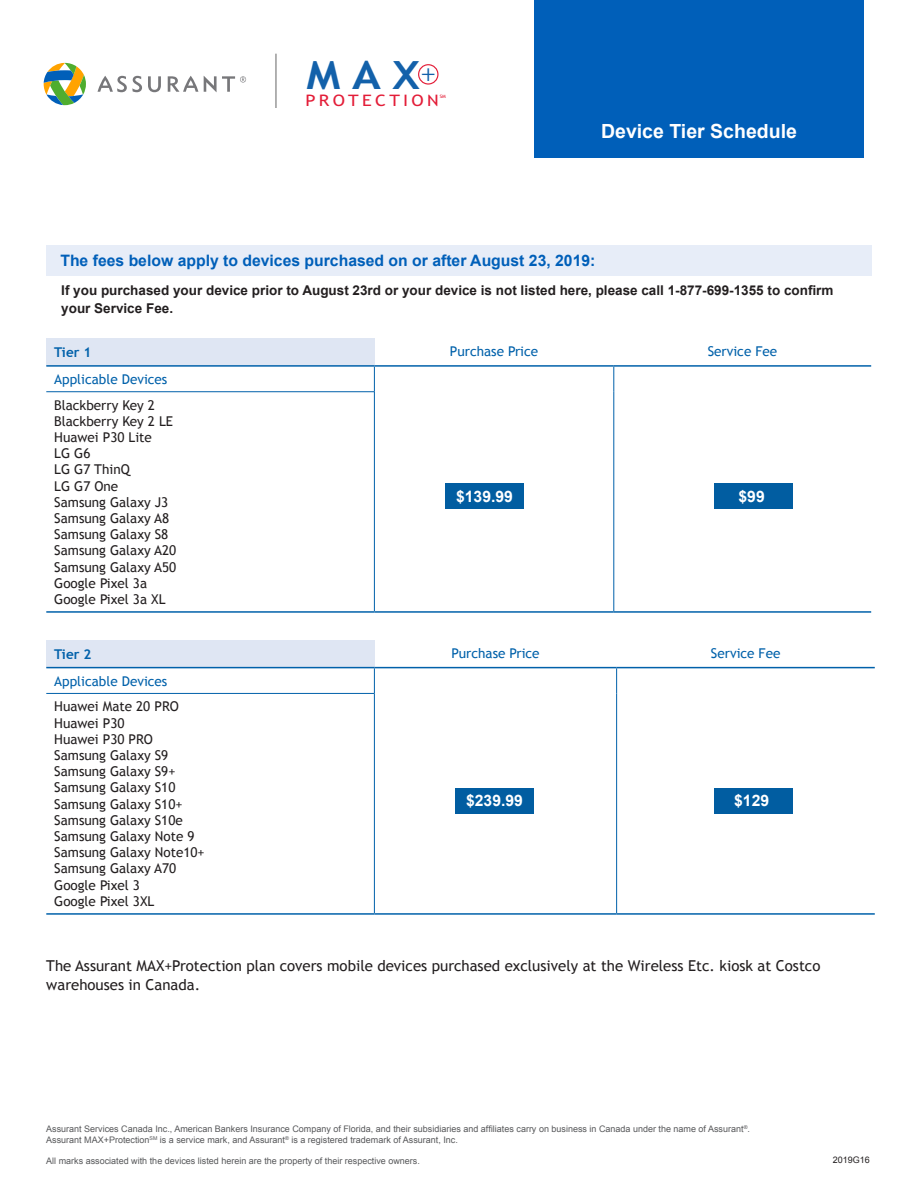
<style>
.page{position:relative;width:918px;height:1188px;background:#fff}
.page>*{position:absolute;margin:0;border:0;box-sizing:border-box;transform-origin:0 0}
.t1{font:700 39px "Trebuchet MS";color:#1361aa;scale:1.16 1}
.t2{font:25.95px "Minion Pro";color:#1361aa}
.t3{font:700 19.5px "Arial";color:#fff}
.t4{font:15.9px "Trebuchet MS";letter-spacing:.18em;color:#e31d38;scale:1.15 1}
.t5{font:700 15.75px "Arial";color:#005fb9}
.t6{font:700 15.75px "Arial";color:#fff}
.copy_block_2{font:15px/19.5px "Trebuchet MS";color:#231f20}
.t7{font:13.5px/16.2px "Trebuchet MS";color:#231f20}
.t8{font:700 13.5px/18.9px "Arial";color:#231f20}
.t9{font:13.5px "Trebuchet MS";color:#0161aa}
.t10{font:700 13.5px "Trebuchet MS";color:#0161aa}
.t11{font:9px "Arial";color:#57585a}
.t12{font:9px "Arial";color:#231f20}
.t13{font:4.65px "Trebuchet MS";color:#e31d36;scale:1.15 1}
</style>
<div class="page">
<div style="left:418px;top:64px;width:21px;height:21px;border:1px solid #e31d38;border-radius:50%"></div>
<hr style="left:276px;top:54px;width:1px;height:54px;background:#666">
<svg style="left:148px;top:76px;width:13px;height:16px"></svg>
<svg style="left:98px;top:76px;width:44px;height:16px"></svg>
<svg style="left:168px;top:76px;width:30px;height:16px"></svg>
<svg style="left:44px;top:63px;width:42px;height:42px"></svg>
<svg style="left:204px;top:76px;width:42px;height:16px"></svg>
<div style="left:534px;top:0;width:330px;height:158px;background:#005fb9"></div>
<div style="left:46px;top:245px;width:826px;height:31px;background:#e7edf8"></div>
<div style="left:46px;top:338px;width:328px;height:28px;background:#dfe6f3"></div>
<hr style="left:46px;top:365px;width:328px;height:2px;background:#0161aa">
<hr style="left:374px;top:365px;width:240px;height:2px;background:#0161aa">
<hr style="left:614px;top:365px;width:257px;height:2px;background:#0161aa">
<svg style="left:374px;top:367px;width:1px;height:25px"></svg>
<svg style="left:614px;top:367px;width:1px;height:25px"></svg>
<hr style="left:374px;top:392px;width:1px;height:219px;background:#0161aa">
<hr style="left:614px;top:392px;width:1px;height:219px;background:#0161aa">
<hr style="left:46px;top:391px;width:328px;height:1px;background:#0161aa">
<hr style="left:46px;top:611px;width:328px;height:2px;background:#0161aa">
<hr style="left:374px;top:611px;width:240px;height:2px;background:#0161aa">
<hr style="left:614px;top:611px;width:257px;height:2px;background:#0161aa">
<div style="left:46px;top:640px;width:328px;height:28px;background:#dfe6f3"></div>
<hr style="left:46px;top:667px;width:328px;height:1px;background:#0161aa">
<hr style="left:374px;top:667px;width:243px;height:1px;background:#0161aa">
<hr style="left:617px;top:667px;width:258px;height:1px;background:#0161aa">
<svg style="left:374px;top:668px;width:1px;height:25px"></svg>
<svg style="left:616px;top:668px;width:1px;height:25px"></svg>
<hr style="left:374px;top:693px;width:1px;height:220px;background:#0161aa">
<hr style="left:616px;top:693px;width:1px;height:220px;background:#0161aa">
<hr style="left:46px;top:693px;width:328px;height:1px;background:#0161aa">
<hr style="left:46px;top:913px;width:328px;height:2px;background:#0161aa">
<hr style="left:374px;top:913px;width:243px;height:2px;background:#0161aa">
<hr style="left:617px;top:913px;width:258px;height:2px;background:#0161aa">
<div style="left:715px;top:484px;width:78px;height:25px;background:#015da1"></div>
<div style="left:715px;top:788px;width:78px;height:25px;background:#015da1"></div>
<div style="left:446px;top:484px;width:78px;height:25px;background:#015da1"></div>
<div style="left:456px;top:788px;width:78px;height:25px;background:#015da1"></div>
<h1 class="t1" style="left:307px;top:50px;width:99px">MAX</h1>
<p class="t4" style="left:305px;top:91px;width:117px">PROTECTION</p>
<h2 class="t2" style="left:421px;top:55px;width:17px">+</h2>
<p class="t13" style="left:440px;top:94px;width:7px">SM</p>
<p class="t3" style="left:601px;top:119px;width:197px">Device Tier Schedule</p>
<p class="t5" style="left:60px;top:250px;width:537px">The fees below apply to devices purchased on or after August 23, 2019:</p>
<p class="t8" style="left:61px;top:281px;width:774px">If you purchased your device prior to August 23rd or your device is not listed here, please call 1-877-699-1355 to confirm your Service Fee.</p>
<p class="t10" style="left:54px;top:344px;width:39px">Tier 1</p>
<p class="t9" style="left:450px;top:344px;width:90px">Purchase Price</p>
<p class="t9" style="left:708px;top:344px;width:71px">Service Fee</p>
<p class="t9" style="left:54px;top:371px;width:115px">Applicable Devices</p>
<p class="t7" style="left:54px;top:397px;width:102px">Blackberry Key 2</p>
<p class="t7" style="left:54px;top:413px;width:120px">Blackberry Key 2 LE</p>
<p class="t7" style="left:54px;top:429px;width:99px">Huawei P30 Lite</p>
<p class="t7" style="left:54px;top:446px;width:77px">LG G6<br>LG G7 ThinQ</p>
<p class="t7" style="left:54px;top:478px;width:66px">LG G7 One</p>
<p class="t7" style="left:54px;top:494px;width:116px">Samsung Galaxy J3</p>
<p class="t7" style="left:54px;top:510px;width:116px">Samsung Galaxy A8</p>
<p class="t7" style="left:54px;top:527px;width:116px">Samsung Galaxy S8</p>
<p class="t7" style="left:54px;top:543px;width:124px">Samsung Galaxy A20</p>
<p class="t7" style="left:54px;top:559px;width:124px">Samsung Galaxy A50<br>Google Pixel 3a</p>
<p class="t7" style="left:54px;top:591px;width:113px">Google Pixel 3a XL</p>
<p class="t6" style="left:456px;top:486px;width:58px">$139.99</p>
<p class="t6" style="left:739px;top:486px;width:28px">$99</p>
<p class="t10" style="left:54px;top:646px;width:39px">Tier 2</p>
<p class="t9" style="left:451px;top:645px;width:90px">Purchase Price</p>
<p class="t9" style="left:711px;top:645px;width:71px">Service Fee</p>
<p class="t9" style="left:54px;top:673px;width:115px">Applicable Devices</p>
<p class="t7" style="left:54px;top:699px;width:126px">Huawei Mate 20 PRO</p>
<p class="t7" style="left:54px;top:715px;width:72px">Huawei P30</p>
<p class="t7" style="left:54px;top:731px;width:100px">Huawei P30 PRO</p>
<p class="t7" style="left:54px;top:747px;width:116px">Samsung Galaxy S9</p>
<p class="t7" style="left:54px;top:763px;width:123px">Samsung Galaxy S9+</p>
<p class="t7" style="left:54px;top:780px;width:123px">Samsung Galaxy S10</p>
<p class="t7" style="left:54px;top:796px;width:130px">Samsung Galaxy S10+</p>
<p class="t7" style="left:54px;top:812px;width:130px">Samsung Galaxy S10e</p>
<p class="t7" style="left:54px;top:828px;width:142px">Samsung Galaxy Note 9</p>
<p class="t7" style="left:54px;top:844px;width:152px">Samsung Galaxy Note10+</p>
<p class="t7" style="left:54px;top:861px;width:124px">Samsung Galaxy A70</p>
<p class="t7" style="left:54px;top:877px;width:87px">Google Pixel 3</p>
<p class="t7" style="left:54px;top:893px;width:102px">Google Pixel 3XL</p>
<p class="t6" style="left:466px;top:790px;width:58px">$239.99</p>
<p class="t6" style="left:734px;top:790px;width:37px">$129</p>
<p class="copy_block_2" style="left:46px;top:956px;width:776px">The Assurant MAX+Protection plan covers mobile devices purchased exclusively at the Wireless Etc. kiosk at Costco warehouses in Canada.</p>
<p class="t11" style="left:46px;top:1123px;width:705px">Assurant Services Canada Inc., American Bankers Insurance Company of Florida, and their subsidiaries and affiliates carry on business in Canada under the name of Assurant<sup>®</sup>.</p>
<p class="t11" style="left:46px;top:1134px;width:413px">Assurant MAX+Protection<sup>SM</sup> is a service mark, and Assurant<sup>®</sup> is a registered trademark of Assurant, Inc.</p>
<p class="t11" style="left:46px;top:1155px;width:375px">All marks associated with the devices listed herein are the property of their respective owners.</p>
<p class="t12" style="left:833px;top:1154px;width:39px">2019G16</p>
</div>
